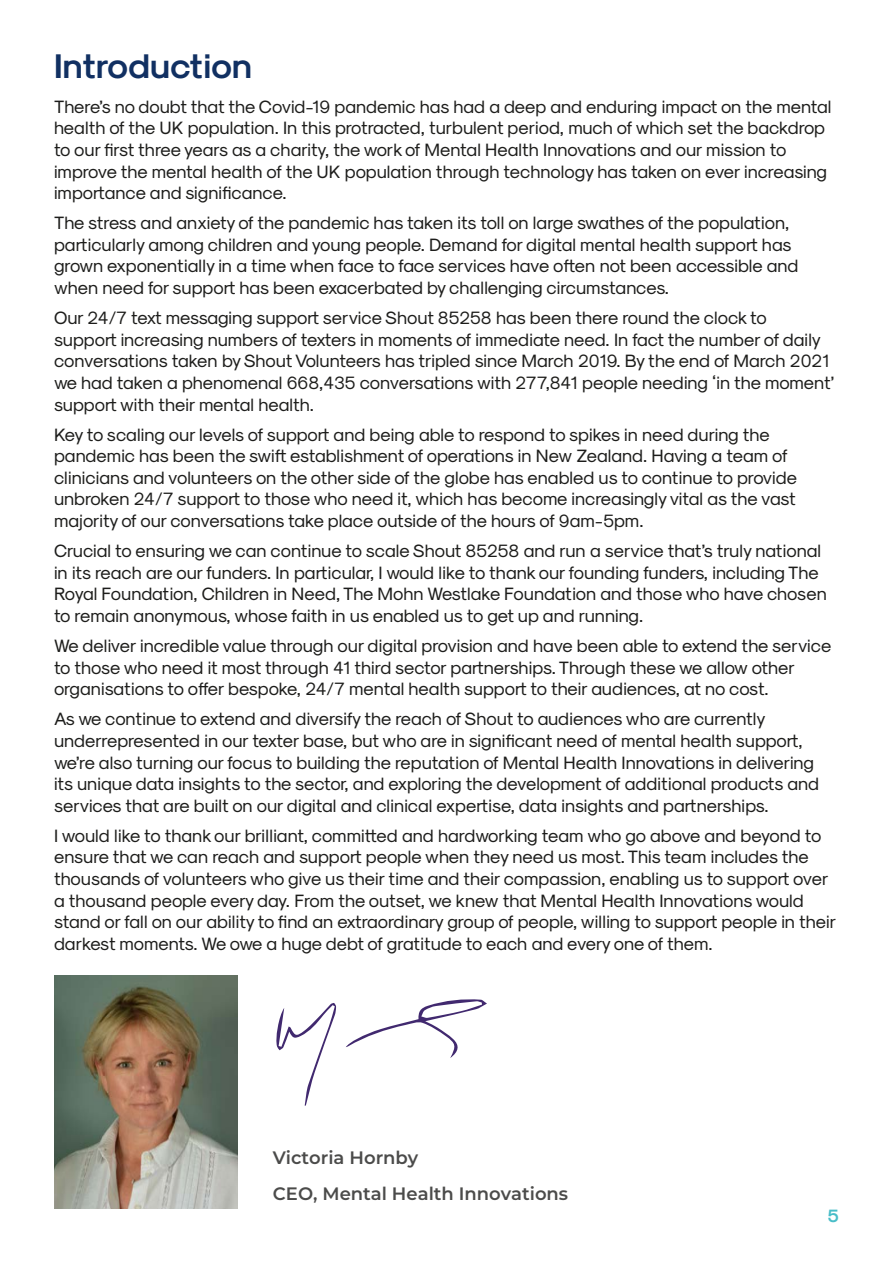
<style>
.page{position:relative;width:893px;height:1263px;background:#fff}
.page>*{position:absolute;margin:0;border:0;box-sizing:border-box;transform-origin:0 0}
.t1{font:34.5px "Sk Modernist Bold";letter-spacing:.01em;color:#113062}
.t2{font:18px/21.6px "Sk Modernist Regular";color:#1d1d1b}
.t3{font:600 18px "Montserrat";color:#4b4b4a}
.t4{font:18px "Sk Modernist Bold";color:#49bdc8}
</style>
<div class="page">
<img style="left:54px;top:975px;width:183px;height:234px">
<svg style="left:346px;top:999px;width:141px;height:59px"></svg>
<svg style="left:276px;top:1003px;width:60px;height:103px"></svg>
<p class="t1" style="left:54px;top:44px;width:199px">Introduction</p>
<p class="t2" style="left:54px;top:95px;width:779px">There’s no doubt that the Covid-19 pandemic has had a deep and enduring impact on the mental health of the UK population. In this protracted, turbulent period, much of which set the backdrop to our first three years as a charity, the work of Mental Health Innovations and our mission to improve the mental health of the UK population through technology has taken on ever increasing importance and significance.</p>
<p class="t2" style="left:54px;top:211px;width:746px">The stress and anxiety of the pandemic has taken its toll on large swathes of the population, particularly among children and young people. Demand for digital mental health support has grown exponentially in a time when face to face services have often not been accessible and when need for support has been exacerbated by challenging circumstances.</p>
<p class="t2" style="left:54px;top:306px;width:782px">Our 24/7 text messaging support service Shout 85258 has been there round the clock to<br>support increasing numbers of texters in moments of immediate need. In fact the number of daily conversations taken by Shout Volunteers has tripled since March 2019. By the end of March 2021 we had taken a phenomenal 668,435 conversations with 277,841 people needing ‘in the moment’ support with their mental health.</p>
<p class="t2" style="left:54px;top:423px;width:744px">Key to scaling our levels of support and being able to respond to spikes in need during the pandemic has been the swift establishment of operations in New Zealand. Having a team of clinicians and volunteers on the other side of the globe has enabled us to continue to provide unbroken 24/7 support to those who need it, which has become increasingly vital as the vast majority of our conversations take place outside of the hours of 9am-5pm.</p>
<p class="t2" style="left:54px;top:539px;width:774px">Crucial to ensuring we can continue to scale Shout 85258 and run a service that’s truly national in its reach are our funders. In particular, I would like to thank our founding funders, including The Royal Foundation, Children in Need, The Mohn Westlake Foundation and those who have chosen to remain anonymous, whose faith in us enabled us to get up and running.</p>
<p class="t2" style="left:54px;top:634px;width:779px">We deliver incredible value through our digital provision and have been able to extend the service to those who need it most through 41 third sector partnerships. Through these we allow other organisations to offer bespoke, 24/7 mental health support to their audiences, at no cost.</p>
<p class="t2" style="left:54px;top:708px;width:767px">As we continue to extend and diversify the reach of Shout to audiences who are currently underrepresented in our texter base, but who are in significant need of mental health support, we’re also turning our focus to building the reputation of Mental Health Innovations in delivering its unique data insights to the sector, and exploring the development of additional products and services that are built on our digital and clinical expertise, data insights and partnerships.</p>
<p class="t2" style="left:54px;top:824px;width:784px">I would like to thank our brilliant, committed and hardworking team who go above and beyond to ensure that we can reach and support people when they need us most. This team includes the thousands of volunteers who give us their time and their compassion, enabling us to support over a thousand people every day. From the outset, we knew that Mental Health Innovations would stand or fall on our ability to find an extraordinary group of people, willing to support people in their darkest moments. We owe a huge debt of gratitude to each and every one of them.</p>
<p class="t3" style="left:273px;top:1145px;width:147px">Victoria Hornby</p>
<p class="t3" style="left:273px;top:1180px;width:297px">CEO, Mental Health Innovations</p>
<p class="t4" style="left:828px;top:1204px;width:13px">5</p>
</div>
